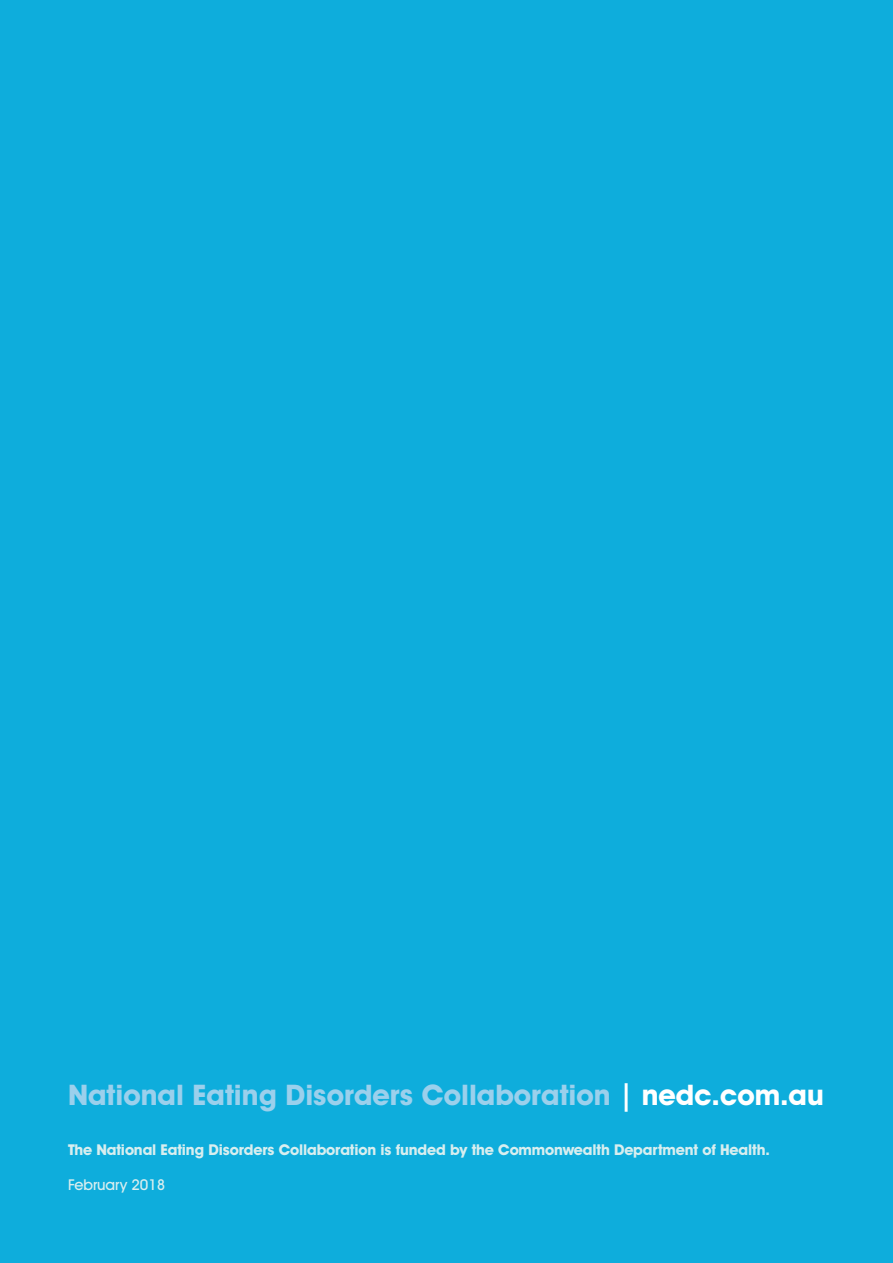
<style>
.page{position:relative;width:893px;height:1263px;background:#0eaddc}
.page>*{position:absolute;margin:0;border:0;box-sizing:border-box;transform-origin:0 0}
.t1{font:700 28.5px "Avant Garde IT Cby BT";color:#9bd0ec}
.t2{font:700 15px "Avant Garde IT Cby BT";letter-spacing:-.01em;color:#d8eeef}
.t3{font:500 15px "Avant Garde IT Cby BT";letter-spacing:-.01em;color:#d8eeef}
.s1{color:#fff}
</style>
<div class="page">
<h1 class="t1" style="left:68px;top:1078px;width:757px">National Eating Disorders Collaboration <span class="s1">| nedc.com.au</span></h1>
<p class="t2" style="left:68px;top:1140px;width:703px">The National Eating Disorders Collaboration is funded by the Commonwealth Department of Health.</p>
<p class="t3" style="left:68px;top:1175px;width:99px">February 2018</p>
</div>
